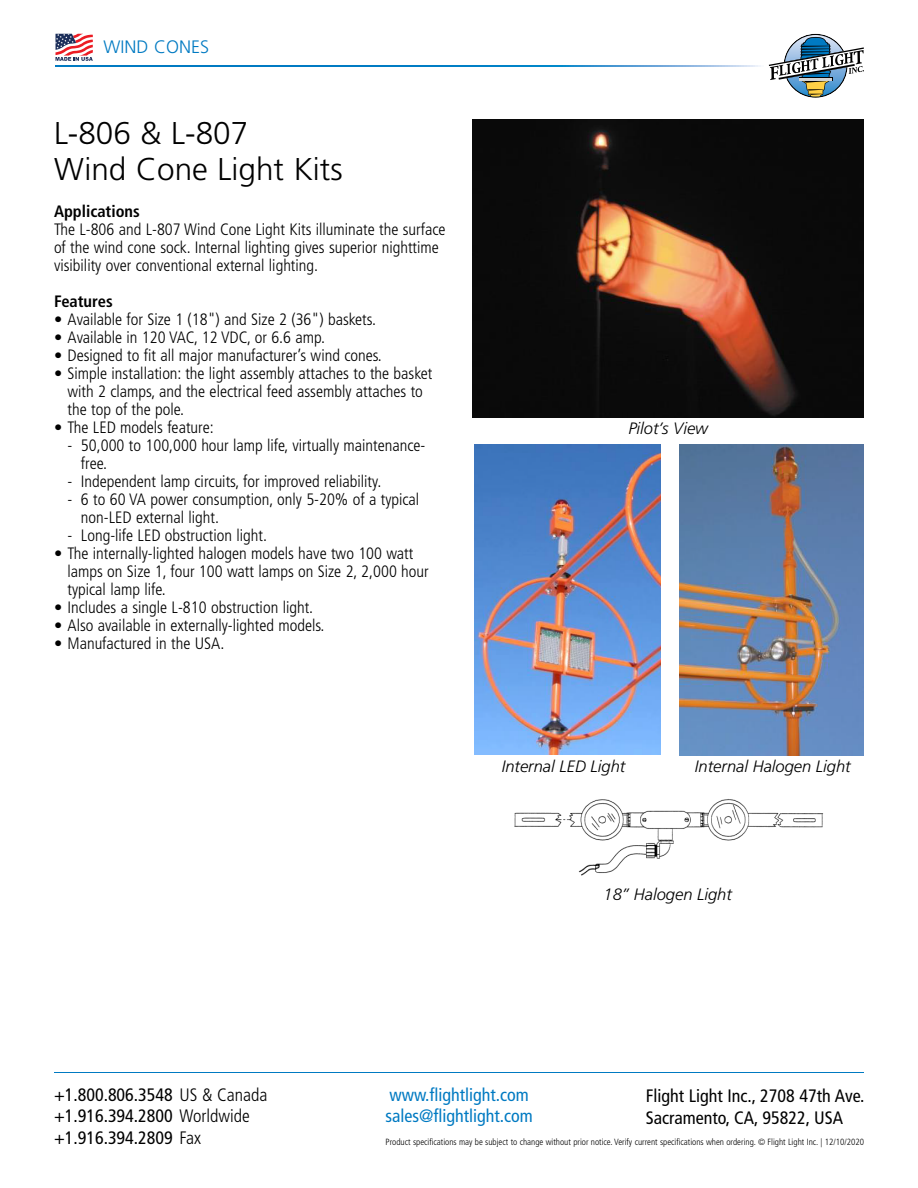
<style>
.page{position:relative;width:918px;height:1188px;background:#fff}
.page>*{position:absolute;margin:0;border:0;box-sizing:border-box;transform-origin:0 0}
.t1{font:300 31.5px/36px "Frutiger LT Std";color:#000}
.t2{font:condensed 18px/21.6px "Frutiger LT Std";color:#000}
.t3{font:condensed 18px/21.6px "Frutiger LT Std";color:#007ac2}
.t4{font:300 18px "Frutiger LT Std";color:#007ac2}
.t5{font:300 condensed 16.5px/18px "Frutiger LT Std";color:#000}
.t6{font:italic 300 16.5px "Frutiger LT Std";color:#000}
.t7{font:700 condensed 16.5px "Frutiger LT Std";color:#000}
.t8{font:300 condensed 9px "Frutiger LT Std";color:#000}
.s1{font-weight:300}
</style>
<div class="page">
<svg style="left:769px;top:34px;width:95px;height:64px"></svg>
<svg style="left:56px;top:66px;width:705px;height:1px"></svg>
<hr style="left:54px;top:1073px;width:810px;height:1px;background:#007ac2">
<svg style="left:56px;top:34px;width:37px;height:27px"></svg>
<img style="left:514px;top:799px;width:310px;height:77px">
<img style="left:472px;top:120px;width:392px;height:298px">
<img style="left:680px;top:445px;width:184px;height:310px">
<img style="left:474px;top:445px;width:187px;height:309px">
<p class="t4" style="left:104px;top:37px;width:107px">WIND CONES</p>
<h1 class="t1" style="left:54px;top:115px;width:290px">L-806 &amp; L-807<br>Wind Cone Light Kits</h1>
<p class="t7" style="left:54px;top:202px;width:87px">Applications</p>
<p class="t5" style="left:54px;top:221px;width:393px">The L-806 and L-807 Wind Cone Light Kits illuminate the surface of the wind cone sock. Internal lighting gives superior nighttime visibility over conventional external lighting.</p>
<p class="t7" style="left:54px;top:292px;width:60px">Features</p>
<p class="t5" style="left:54px;top:311px;width:324px">• Available for Size 1 (18") and Size 2 (36") baskets.</p>
<p class="t5" style="left:54px;top:329px;width:273px">• Available in 120 VAC, 12 VDC, or 6.6 amp.</p>
<p class="t5" style="left:54px;top:347px;width:329px">• Designed to fit all major manufacturer’s wind cones.</p>
<p class="t5" style="left:67px;top:365px;width:366px;text-indent:-13px">• Simple installation: the light assembly attaches to the basket with 2 clamps, and the electrical feed assembly attaches to the top of the pole.</p>
<p class="t5" style="left:54px;top:419px;width:161px">• The LED models feature:</p>
<p class="t5" style="left:81px;top:437px;width:346px;text-indent:-13px">- 50,000 to 100,000 hour lamp life, virtually maintenance&shy;free.</p>
<p class="t5" style="left:67px;top:473px;width:315px">- Independent lamp circuits, for improved reliability.</p>
<p class="t5" style="left:81px;top:491px;width:340px;text-indent:-13px">- 6 to 60 VA power consumption, only 5-20% of a typical non-LED external light.</p>
<p class="t5" style="left:67px;top:527px;width:201px">- Long-life LED obstruction light.</p>
<p class="t5" style="left:67px;top:545px;width:363px;text-indent:-13px">• The internally-lighted halogen models have two 100 watt lamps on Size 1, four 100 watt lamps on Size 2, 2,000 hour typical lamp life.</p>
<p class="t5" style="left:54px;top:599px;width:261px">• Includes a single L-810 obstruction light.</p>
<p class="t5" style="left:54px;top:617px;width:272px">• Also available in externally-lighted models.</p>
<p class="t5" style="left:54px;top:635px;width:172px">• Manufactured in the USA.</p>
<p class="t6" style="left:628px;top:419px;width:81px">Pilot’s View</p>
<p class="t6" style="left:502px;top:757px;width:125px">Internal LED Light</p>
<p class="t6" style="left:695px;top:757px;width:157px">Internal Halogen Light</p>
<p class="t6" style="left:604px;top:885px;width:130px">18” Halogen Light</p>
<p class="t2" style="left:54px;top:1084px;width:215px">+1.800.806.3548 <span class="s1">US &amp; Canada </span>+1.916.394.2800 <span class="s1">Worldwide </span>+1.916.394.2809 <span class="s1">Fax</span></p>
<p class="t3" style="left:385px;top:1084px;width:149px">www.flightlight.com sales@flightlight.com</p>
<p class="t2" style="left:646px;top:1085px;width:220px">Flight Light Inc., 2708 47th Ave.<br>Sacramento, CA, 95822, USA</p>
<p class="t8" style="left:386px;top:1137px;width:480px">Product specifications may be subject to change without prior notice. Verify current specifications when ordering. © Flight Light Inc. | 12/10/2020</p>
</div>
